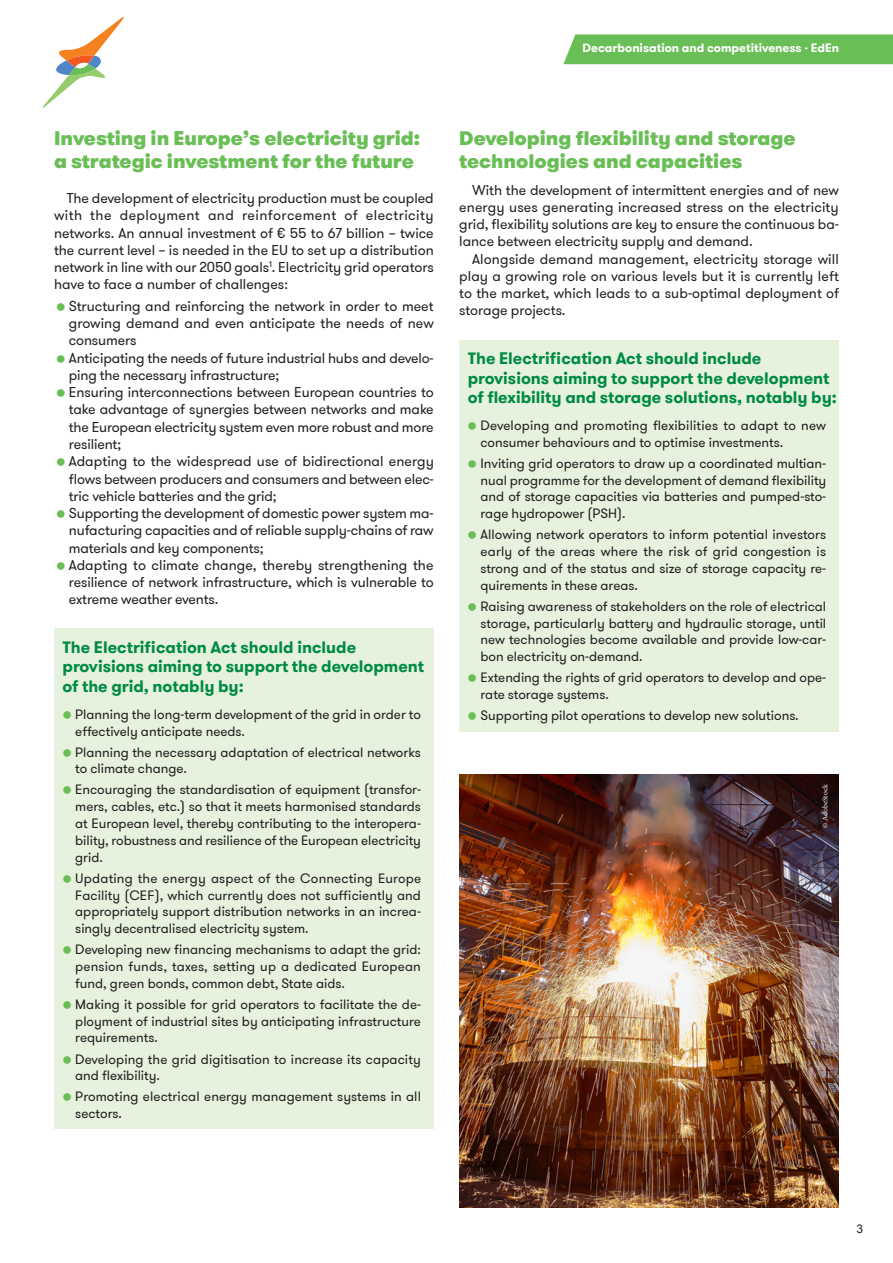
<style>
.page{position:relative;width:893px;height:1263px;background:#fff}
.page>*{position:absolute;margin:0;border:0;box-sizing:border-box;transform-origin:0 0}
.t1{font:900 19.5px/22.5px "GT Walsheim Pro";color:#69be55}
.t2{font:700 16.5px/19.8px "GT Walsheim Pro";color:#008b43}
.t3{font:14.25px/17.2px "GT Walsheim Pro";letter-spacing:-.01em;color:#231f20;text-align:justify}
.t4{font:13.5px/16.8px "GT Walsheim Pro";color:#231f20;text-align:justify}
.t5{font:700 12px "GT Walsheim Pro";color:#fff}
.t6{font:12px "Arial";color:#231f20}
.t7{font:7.5px "Minion Pro";letter-spacing:-.005em;color:#fff}
</style>
<div class="page">
<svg style="left:42px;top:17px;width:82px;height:91px"></svg>
<div style="left:563px;top:34px;width:330px;height:30px;background:#69be55"></div>
<div style="left:459px;top:340px;width:380px;height:77px;background:#e7f2de"></div>
<div style="left:459px;top:411px;width:380px;height:48px;background:#e7f2de"></div>
<div style="left:459px;top:449px;width:380px;height:81px;background:#e7f2de"></div>
<div style="left:459px;top:521px;width:380px;height:80px;background:#e7f2de"></div>
<div style="left:459px;top:592px;width:380px;height:81px;background:#e7f2de"></div>
<div style="left:459px;top:663px;width:380px;height:48px;background:#e7f2de"></div>
<div style="left:459px;top:701px;width:380px;height:31px;background:#e7f2de"></div>
<div style="left:54px;top:629px;width:380px;height:77px;background:#e7f2de"></div>
<div style="left:54px;top:700px;width:380px;height:47px;background:#e7f2de"></div>
<div style="left:54px;top:738px;width:380px;height:47px;background:#e7f2de"></div>
<div style="left:54px;top:776px;width:380px;height:97px;background:#e7f2de"></div>
<div style="left:54px;top:864px;width:380px;height:81px;background:#e7f2de"></div>
<div style="left:54px;top:935px;width:380px;height:65px;background:#e7f2de"></div>
<div style="left:54px;top:990px;width:380px;height:64px;background:#e7f2de"></div>
<div style="left:54px;top:1045px;width:380px;height:47px;background:#e7f2de"></div>
<div style="left:54px;top:1083px;width:380px;height:46px;background:#e7f2de"></div>
<img style="left:459px;top:775px;width:380px;height:433px">
<p class="t5" style="left:582px;top:44px;width:258px">Decarbonisation and competitiveness - EdEn</p>
<h1 class="t1" style="left:54px;top:129px;width:368px">Investing in Europe’s electricity grid: a strategic investment for the future</h1>
<p class="t3" style="left:54px;top:191px;width:381px;text-indent:13px">The development of electricity production must be coupled with the deployment and reinforcement of electricity networks. An annual investment of € 55 to 67 billion – twice the current level – is needed in the EU to set up a distribution network in line with our 2050 goals<sup>1</sup>. Electricity grid operators have to face a number of challenges:</p>
<p class="t3" style="left:69px;top:298px;width:366px;text-align:left">Structuring and reinforcing the network in order to meet growing demand and even anticipate the needs of new consumers<br>Anticipating the needs of future industrial hubs and develo&shy;ping the necessary infrastructure;<br>Ensuring interconnections between European countries to take advantage of synergies between networks and make the European electricity system even more robust and more resilient;<br>Adapting to the widespread use of bidirectional energy flows between producers and consumers and between elec&shy;tric vehicle batteries and the grid;<br>Supporting the development of domestic power system ma&shy;nufacturing capacities and of reliable supply-chains of raw materials and key components;<br>Adapting to climate change, thereby strengthening the resilience of network infrastructure, which is vulnerable to extreme weather events.</p>
<p class="t2" style="left:63px;top:637px;width:363px">The Electrification Act should include provisions aiming to support the development of the grid, notably by:</p>
<p class="t4" style="left:75px;top:707px;width:347px">Planning the long-term development of the grid in order to effectively anticipate needs.</p>
<p class="t4" style="left:75px;top:744px;width:347px">Planning the necessary adaptation of electrical networks to climate change.</p>
<p class="t4" style="left:75px;top:782px;width:347px">Encouraging the standardisation of equipment (transfor&shy;mers, cables, etc.) so that it meets harmonised standards at European level, thereby contributing to the interopera&shy;bility, robustness and resilience of the European electricity grid.</p>
<p class="t4" style="left:75px;top:871px;width:347px">Updating the energy aspect of the Connecting Europe Facility (CEF), which currently does not sufficiently and appropriately support distribution networks in an increa&shy;singly decentralised electricity system.</p>
<p class="t4" style="left:75px;top:941px;width:347px">Developing new financing mechanisms to adapt the grid: pension funds, taxes, setting up a dedicated European fund, green bonds, common debt, State aids.</p>
<p class="t4" style="left:75px;top:997px;width:347px">Making it possible for grid operators to facilitate the de&shy;ployment of industrial sites by anticipating infrastructure requirements.</p>
<p class="t4" style="left:75px;top:1051px;width:347px">Developing the grid digitisation to increase its capacity and flexibility.</p>
<p class="t4" style="left:75px;top:1089px;width:347px">Promoting electrical energy management systems in all sectors.</p>
<h1 class="t1" style="left:459px;top:127px;width:338px">Developing flexibility and storage technologies and capacities</h1>
<p class="t3" style="left:459px;top:182px;width:381px;text-indent:13px">With the development of intermittent energies and of new energy uses generating increased stress on the electricity grid, flexibility solutions are key to ensure the continuous ba&shy;lance between electricity supply and demand.</p>
<p class="t3" style="left:459px;top:251px;width:381px;text-indent:13px">Alongside demand management, electricity storage will play a growing role on various levels but it is currently left to the market, which leads to a sub-optimal deployment of storage projects.</p>
<p class="t2" style="left:468px;top:348px;width:371px">The Electrification Act should include provisions aiming to support the development of flexibility and storage solutions, notably by:</p>
<p class="t4" style="left:480px;top:417px;width:347px">Developing and promoting flexibilities to adapt to new consumer behaviours and to optimise investments.</p>
<p class="t4" style="left:480px;top:456px;width:347px">Inviting grid operators to draw up a coordinated multian&shy;nual programme for the development of demand flexibility and of storage capacities via batteries and pumped-sto&shy;rage hydropower (PSH).</p>
<p class="t4" style="left:480px;top:527px;width:347px">Allowing network operators to inform potential investors early of the areas where the risk of grid congestion is strong and of the status and size of storage capacity re&shy;quirements in these areas.</p>
<p class="t4" style="left:480px;top:599px;width:347px">Raising awareness of stakeholders on the role of electrical storage, particularly battery and hydraulic storage, until new technologies become available and provide low-car&shy;bon electricity on-demand.</p>
<p class="t4" style="left:480px;top:670px;width:347px">Extending the rights of grid operators to develop and ope&shy;rate storage systems.</p>
<p class="t4" style="left:480px;top:708px;width:320px">Supporting pilot operations to develop new solutions.</p>
<p class="t7" style="left:822px;top:828px;width:45px;rotate:-90deg">© AdobeStock</p>
<p class="t6" style="left:856px;top:1222px;width:8px">3</p>
</div>
